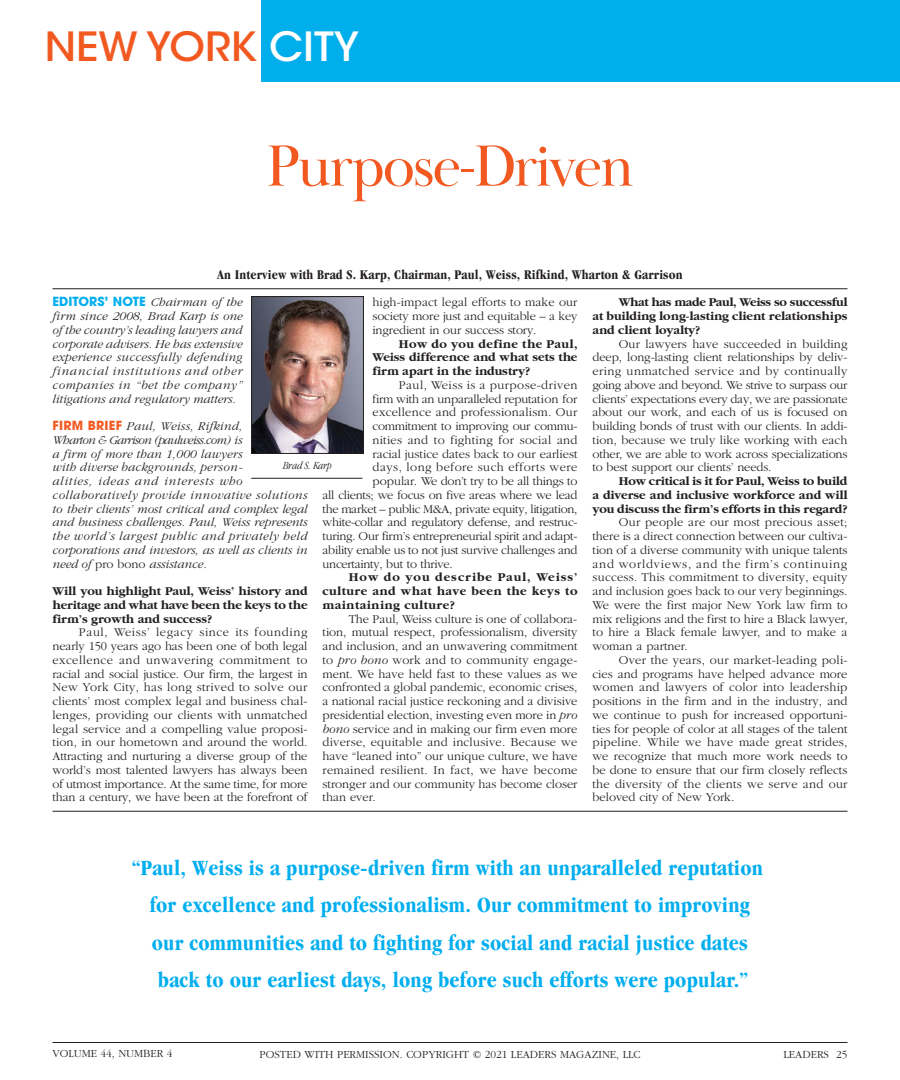
<style>
.page{position:relative;width:900px;height:1080px;background:#fff}
.page>*{position:absolute;margin:0;border:0;box-sizing:border-box;transform-origin:0 0}
.t1{font:60px "Baskerville Display PT";letter-spacing:-.04em;color:#f15921}
.t2{font:500 40px "ITC Avant Garde Std";color:#f15921;scale:1.05 1}
.t3{font:700 condensed 22.5px/37.5px "Garamond";letter-spacing:.01em;color:#00aeef;text-align:center}
.t4{font:700 condensed 13.75px "Garamond";letter-spacing:.01em;color:#231f20}
.t5{font:300 12.5px/13.8px "Garamond";letter-spacing:-.01em;color:#231f20;text-align:justify}
.t6{font:italic 300 12.5px/13.8px "Garamond";color:#231f20;text-align:justify}
.t7{font:700 12.5px/13.8px "Garamond";color:#231f20;text-align:justify}
.t8{font:300 12.5px "Garamond";letter-spacing:.02em;color:#231f20}
.t9{font:300 12.5px "Garamond";letter-spacing:.04em;color:#231f20}
.t10{font:300 12.5px "Garamond";letter-spacing:.035em;color:#231f20}
.t11{font:300 11.25px "Garamond";color:#231f20}
.t12{font:italic 300 condensed 11.25px "Garamond";color:#231f20}
.s1{color:#fff}
.s2{font-family:"ITC Avant Garde Pro";font-weight:700;font-style:normal;color:#00aeef}
.s3{font-family:"ITC Avant Garde Pro";font-weight:700;font-style:normal;color:#f15921}
.s4{font-style:normal}
.s5{font-style:italic}
</style>
<div class="page">
<div style="left:261px;top:0;width:639px;height:81px;background:#00aeec"></div>
<img style="left:253px;top:298px;width:109px;height:154px">
<div style="left:251px;top:296px;width:113px;height:158px;border:1px solid #231f20"></div>
<hr style="left:251px;top:478px;width:111px;height:1px;background:#231f20">
<hr style="left:52px;top:288px;width:796px;height:1px;background:#231f20">
<hr style="left:52px;top:811px;width:796px;height:1px;background:#231f20">
<hr style="left:52px;top:1042px;width:796px;height:1px;background:#231f20">
<h2 class="t2" style="left:45px;top:22px;width:301px">NEW YORK <span class="s1">CITY</span></h2>
<h1 class="t1" style="left:266px;top:130px;width:369px">Purpose-Driven</h1>
<p class="t4" style="left:217px;top:267px;width:467px">An Interview with Brad S. Karp, Chairman, Paul, Weiss, Rifkind, Wharton &amp; Garrison</p>
<p class="t6" style="left:52px;top:296px;width:192px"><span class="s2">EDITORS’ NOTE</span> Chairman of the firm since 2008, Brad Karp is one of the country’s leading lawyers and corporate advisers. He has extensive experience successfully defending financial institutions and other companies in “bet the company” litigations and regulatory matters.</p>
<p class="t6" style="left:52px;top:419px;width:257px;text-align:left"><span class="s3">FIRM BRIEF</span> Paul, Weiss, Rifkind,<br>Wharton &amp; Garrison (paulweiss.com) is<br>a firm of more than 1,000 lawyers<br>with diverse backgrounds, person-<br>alities, ideas and interests who collaboratively provide innovative solutions to their clients’ most critical and complex legal and business challenges. Paul, Weiss represents the world’s largest public and privately held corporations and investors, as well as clients in need of <span class="s4">pro bono</span> assistance.</p>
<p class="t7" style="left:52px;top:584px;width:257px">Will you highlight Paul, Weiss’ history and heritage and what have been the keys to the firm’s growth and success?</p>
<p class="t5" style="left:52px;top:626px;width:257px;text-indent:26px">Paul, Weiss’ legacy since its founding nearly 150 years ago has been one of both legal excellence and unwavering commitment to racial and social justice. Our firm, the largest in New York City, has long strived to solve our clients’ most complex legal and business chal&shy;lenges, providing our clients with unmatched legal service and a compelling value proposi&shy;tion, in our hometown and around the world.<br>Attracting and nurturing a diverse group of the world’s most talented lawyers has always been of utmost importance. At the same time, for more than a century, we have been at the forefront of</p>
<p class="t5" style="left:372px;top:296px;width:207px">high-impact legal efforts to make our society more just and equitable – a key ingredient in our success story.</p>
<p class="t7" style="left:372px;top:337px;width:206px;text-indent:26px">How do you define the Paul, Weiss difference and what sets the firm apart in the industry?</p>
<p class="t10" style="left:399px;top:378px;width:180px">Paul, Weiss is a purpose-driven</p>
<p class="t5" style="left:372px;top:392px;width:207px">firm with an unparalleled reputation for</p>
<p class="t8" style="left:372px;top:406px;width:206px">excellence and professionalism. Our</p>
<p class="t5" style="left:372px;top:419px;width:207px">commitment to improving our commu-</p>
<p class="t8" style="left:372px;top:433px;width:207px">nities and to fighting for social and</p>
<p class="t5" style="left:372px;top:447px;width:207px">racial justice dates back to our earliest</p>
<p class="t9" style="left:372px;top:461px;width:207px">days, long before such efforts were</p>
<p class="t5" style="left:372px;top:474px;width:207px">popular. We don’t try to be all things to</p>
<p class="t5" style="left:322px;top:488px;width:257px">all clients; we focus on five areas where we lead</p>
<p class="t5" style="left:322px;top:502px;width:256px">the market – public M&amp;A, private equity, litigation,</p>
<p class="t5" style="left:322px;top:516px;width:257px">white-collar and regulatory defense, and restruc-</p>
<p class="t5" style="left:322px;top:529px;width:256px">turing. Our firm’s entrepreneurial spirit and adapt-</p>
<p class="t5" style="left:322px;top:543px;width:257px">ability enable us to not just survive challenges and</p>
<p class="t5" style="left:322px;top:557px;width:132px">uncertainty, but to thrive.</p>
<p class="t7" style="left:322px;top:571px;width:257px;text-indent:26px">How do you describe Paul, Weiss’ culture and what have been the keys to maintaining culture?</p>
<p class="t5" style="left:322px;top:612px;width:257px;text-indent:26px">The Paul, Weiss culture is one of collabora&shy;tion, mutual respect, professionalism, diversity and inclusion, and an unwavering commitment to <span class="s5">pro bono</span> work and to community engage&shy;ment. We have held fast to these values as we confronted a global pandemic, economic crises, a national racial justice reckoning and a divisive presidential election, investing even more in <span class="s5">pro bono</span> service and in making our firm even more diverse, equitable and inclusive. Because we have “leaned into” our unique culture, we have remained resilient. In fact, we have become stronger and our community has become closer than ever.</p>
<p class="t12" style="left:283px;top:460px;width:50px">Brad S. Karp</p>
<p class="t7" style="left:593px;top:296px;width:257px;text-indent:26px">What has made Paul, Weiss so successful at building long-lasting client relationships and client loyalty?</p>
<p class="t5" style="left:593px;top:337px;width:257px;text-indent:26px">Our lawyers have succeeded in building deep, long-lasting client relationships by deliv&shy;ering unmatched service and by continually going above and beyond. We strive to surpass our clients’ expectations every day, we are passionate about our work, and each of us is focused on building bonds of trust with our clients. In addi&shy;tion, because we truly like working with each other, we are able to work across specializations to best support our clients’ needs.</p>
<p class="t7" style="left:593px;top:474px;width:257px;text-indent:26px">How critical is it for Paul, Weiss to build a diverse and inclusive workforce and will you discuss the firm’s efforts in this regard?</p>
<p class="t5" style="left:593px;top:516px;width:257px;text-indent:26px">Our people are our most precious asset; there is a direct connection between our cultiva&shy;tion of a diverse community with unique talents and worldviews, and the firm’s continuing success. This commitment to diversity, equity and inclusion goes back to our very beginnings.<br>We were the first major New York law firm to mix religions and the first to hire a Black lawyer, to hire a Black female lawyer, and to make a woman a partner.</p>
<p class="t5" style="left:593px;top:653px;width:257px;text-indent:26px">Over the years, our market-leading poli&shy;cies and programs have helped advance more women and lawyers of color into leadership positions in the firm and in the industry, and we continue to push for increased opportuni&shy;ties for people of color at all stages of the talent pipeline. While we have made great strides, we recognize that much more work needs to be done to ensure that our firm closely reflects the diversity of the clients we serve and our beloved city of New York.</p>
<p class="t3" style="left:132px;top:849px;width:633px">“Paul, Weiss is a purpose-driven firm with an unparalleled reputation for excellence and professionalism. Our commitment to improving our communities and to fighting for social and racial justice dates back to our earliest days, long before such efforts were popular.”</p>
<p class="t11" style="left:52px;top:1048px;width:121px">VOLUME 44, NUMBER 4</p>
<p class="t11" style="left:259px;top:1048px;width:383px">POSTED WITH PERMISSION. COPYRIGHT © 2021 LEADERS MAGAZINE, LLC</p>
<p class="t11" style="left:784px;top:1048px;width:65px">LEADERS 25</p>
</div>
